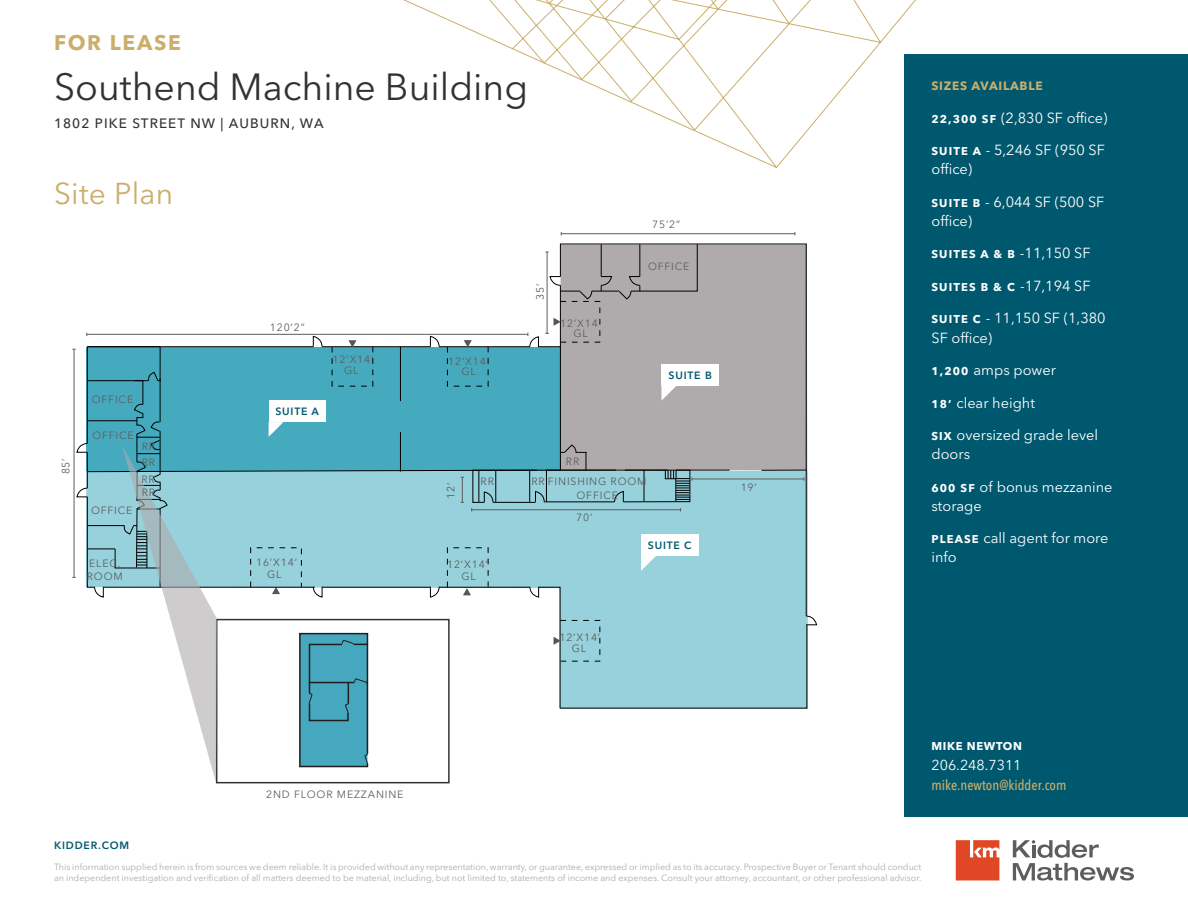
<style>
.page{position:relative;width:1188px;height:918px;background:#fff}
.page>*{position:absolute;margin:0;border:0;box-sizing:border-box;transform-origin:0 0}
.Property_Name_-_Char{font:37.5px "Avenir Next LT Pro";color:#313234}
.Callout_Text_-_Gold{font:30px "Avenir Next LT Pro";letter-spacing:.01em;color:#cbae6b}
.For_Lease___Sale__Af{font:700 21px "Avenir Next LT Pro";letter-spacing:.08em;color:#cbae6b}
.Bullets_-_White{font:14.55px/19px "Avenir Next LT Pro";color:#fff}
.Contact_Info_-_White{font:500 condensed 14.25px "Avenir Next LT Pro";color:#cbae6b}
.Contact_Info_-_White-2{font:14.25px "Avenir Next LT Pro";color:#fff}
.Property_Address_-_C{font:500 13.5px "Avenir Next LT Pro";letter-spacing:.08em;color:#313234}
.Subhead_-_Gold{font:700 12px "Avenir Next LT Pro";letter-spacing:.06em;color:#cbae6b}
.Bullets_-_White-2{font:700 11.25px "Avenir Next LT Pro";letter-spacing:.1em;color:#fff}
.Contact_Info_-_White-3{font:700 11.25px "Avenir Next LT Pro";letter-spacing:.06em;color:#fff}
.Notes{font:10.5px/13.5px "Avenir Next LT Pro";letter-spacing:.08em;color:#5e5d5d}
.Other_Callout_Text{font:600 10.5px "Avenir Next LT Pro";letter-spacing:.08em;color:#00586f}
.t1{font:9px/10.8px "Avenir Next LT Pro";color:#afabac}
.s1{font-weight:700;font-size:11.25px}
.s2{font-weight:400;font-size:14.55px}
</style>
<div class="page">
<svg style="left:1013px;top:840px;width:121px;height:41px"></svg>
<svg style="left:956px;top:840px;width:43px;height:41px;background:#e35f40"></svg>
<svg style="left:403px;top:0;width:513px;height:168px"></svg>
<div style="left:904px;top:54px;width:284px;height:763px;background:#00586f"></div>
<hr style="left:561px;top:233px;width:234px;height:1px;background:#5e5d5d">
<svg style="left:72px;top:243px;width:745px;height:540px"></svg>
<p class="For_Lease___Sale__Af" style="left:54px;top:30px;width:128px">FOR LEASE</p>
<p class="Property_Name_-_Char" style="left:54px;top:64px;width:476px">Southend Machine Building</p>
<p class="Property_Address_-_C" style="left:54px;top:115px;width:271px">1802 PIKE STREET NW | AUBURN, WA</p>
<p class="Callout_Text_-_Gold" style="left:54px;top:176px;width:121px">Site Plan</p>
<p class="Notes" style="left:92px;top:392px;width:43px">OFFICE</p>
<p class="Notes" style="left:59px;top:474px;width:18px;rotate:-90deg">85’</p>
<p class="Notes" style="left:92px;top:428px;width:43px">OFFICE</p>
<p class="Notes" style="left:91px;top:504px;width:43px">OFFICE</p>
<p class="Notes" style="left:142px;top:440px;width:15px">RR</p>
<p class="Notes" style="left:142px;top:455px;width:15px">RR</p>
<p class="Notes" style="left:142px;top:486px;width:15px">RR</p>
<p class="Notes" style="left:141px;top:473px;width:15px">RR</p>
<p class="Notes" style="left:270px;top:320px;width:36px">120’2”</p>
<p class="Other_Callout_Text" style="left:275px;top:405px;width:45px">SUITE A</p>
<p class="Notes" style="left:333px;top:353px;width:42px">12’X14’</p>
<p class="Notes" style="left:448px;top:354px;width:42px">12’X14’</p>
<p class="Notes" style="left:344px;top:364px;width:16px">GL</p>
<p class="Notes" style="left:462px;top:365px;width:16px">GL</p>
<p class="Notes" style="left:444px;top:499px;width:18px;rotate:-90deg">12’</p>
<p class="Notes" style="left:481px;top:475px;width:15px">RR</p>
<p class="Notes" style="left:87px;top:556px;width:37px">ELEC.<br>ROOM</p>
<p class="Notes" style="left:256px;top:556px;width:42px">16’X14’</p>
<p class="Notes" style="left:447px;top:558px;width:42px">12’X14’</p>
<p class="Notes" style="left:267px;top:568px;width:16px">GL</p>
<p class="Notes" style="left:462px;top:570px;width:16px">GL</p>
<p class="Notes" style="left:652px;top:218px;width:30px">75’2”</p>
<p class="Notes" style="left:534px;top:300px;width:18px;rotate:-90deg">35’</p>
<p class="Notes" style="left:560px;top:316px;width:42px">12’X14’</p>
<p class="Notes" style="left:574px;top:327px;width:16px">GL</p>
<p class="Notes" style="left:566px;top:454px;width:15px">RR</p>
<p class="Notes" style="left:648px;top:259px;width:43px">OFFICE</p>
<p class="Other_Callout_Text" style="left:668px;top:369px;width:45px">SUITE B</p>
<p class="Notes" style="left:577px;top:475px;width:72px;text-indent:-45px">RR FINISHING ROOM<br>OFFICE</p>
<p class="Notes" style="left:576px;top:511px;width:18px">70’</p>
<p class="Notes" style="left:559px;top:631px;width:42px">12’X14’</p>
<p class="Notes" style="left:572px;top:641px;width:16px">GL</p>
<p class="Other_Callout_Text" style="left:648px;top:539px;width:45px">SUITE C</p>
<p class="Notes" style="left:741px;top:481px;width:18px">19’</p>
<p class="Subhead_-_Gold" style="left:932px;top:79px;width:113px">SIZES AVAILABLE</p>
<p class="Bullets_-_White" style="left:932px;top:108px;width:178px"><span class="s1">22,300 SF</span> (2,830 SF office)</p>
<p class="Bullets_-_White" style="left:932px;top:141px;width:175px"><span class="s1">SUITE A</span> - 5,246 SF (950 SF office)</p>
<p class="Bullets_-_White" style="left:932px;top:192px;width:174px"><span class="s1">SUITE B</span> - 6,044 SF (500 SF office)</p>
<p class="Bullets_-_White-2" style="left:932px;top:248px;width:161px">SUITES A &amp; B <span class="s2">-11,150 SF</span></p>
<p class="Bullets_-_White-2" style="left:932px;top:280px;width:161px">SUITES B &amp; C <span class="s2">-17,194 SF</span></p>
<p class="Bullets_-_White" style="left:932px;top:309px;width:176px"><span class="s1">SUITE C</span> - 11,150 SF (1,380<br>SF office)</p>
<p class="Bullets_-_White" style="left:932px;top:360px;width:126px"><span class="s1">1,200</span> amps power</p>
<p class="Bullets_-_White" style="left:932px;top:393px;width:105px"><span class="s1">18’</span> clear height</p>
<p class="Bullets_-_White" style="left:932px;top:426px;width:168px"><span class="s1">SIX</span> oversized grade level doors</p>
<p class="Bullets_-_White" style="left:932px;top:477px;width:183px"><span class="s1">600 SF</span> of bonus mezzanine storage</p>
<p class="Bullets_-_White" style="left:932px;top:529px;width:179px"><span class="s1">PLEASE</span> call agent for more info</p>
<p class="Notes" style="left:266px;top:788px;width:139px">2ND FLOOR MEZZANINE</p>
<p class="Contact_Info_-_White-3" style="left:932px;top:739px;width:92px">MIKE NEWTON</p>
<p class="Contact_Info_-_White-2" style="left:932px;top:756px;width:92px">206.248.7311</p>
<p class="Contact_Info_-_White" style="left:932px;top:776px;width:136px">mike.newton@kidder.com</p>
<p class="Other_Callout_Text" style="left:54px;top:839px;width:77px">KIDDER.COM</p>
<p class="t1" style="left:54px;top:861px;width:869px">This information supplied herein is from sources we deem reliable. It is provided without any representation, warranty, or guarantee, expressed or implied as to its accuracy. Prospective Buyer or Tenant should conduct an independent investigation and verification of all matters deemed to be material, including, but not limited to, statements of income and expenses. Consult your attorney, accountant, or other professional advisor.</p>
</div>
